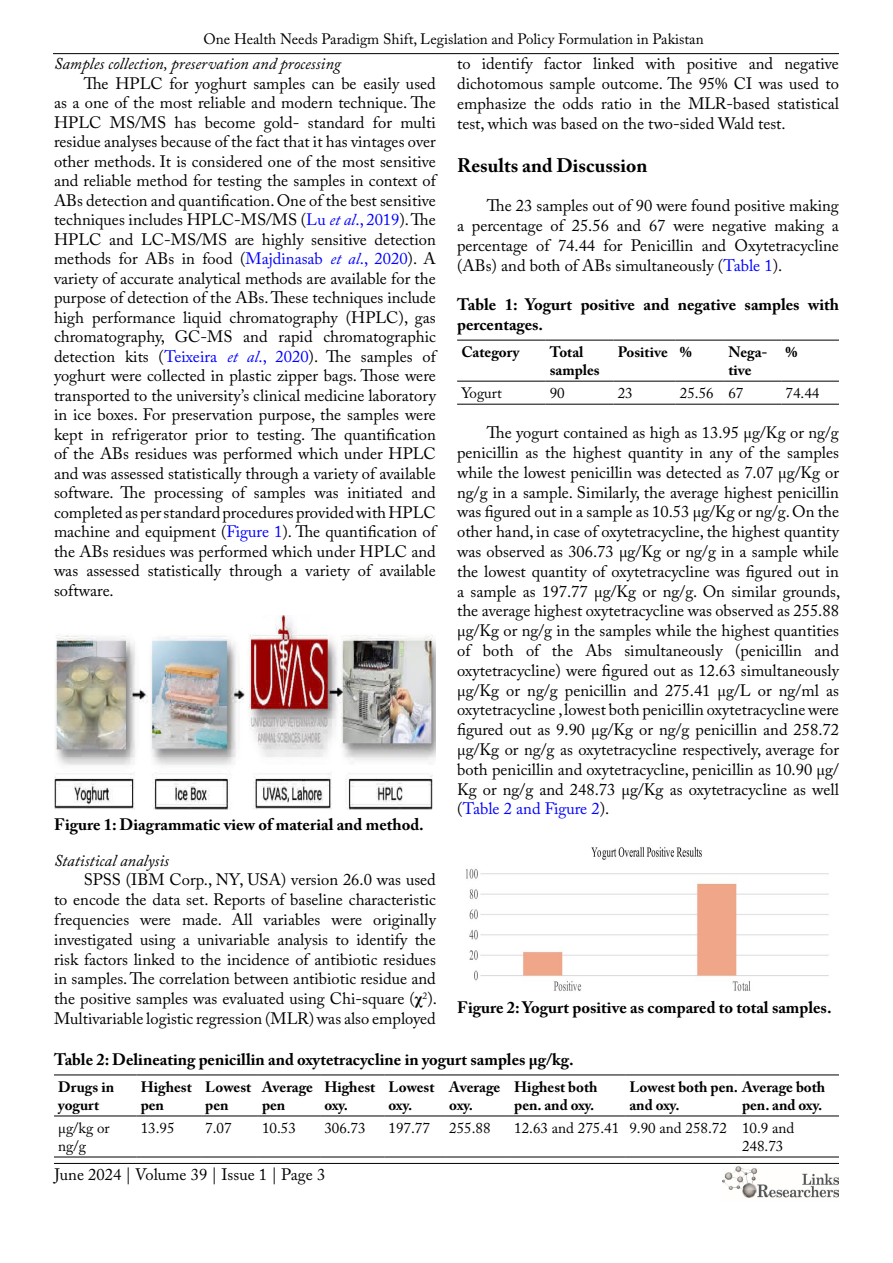
<style>
.page{position:relative;width:893px;height:1263px;background:#fff}
.page>*{position:absolute;margin:0;border:0;box-sizing:border-box;transform-origin:0 0}
.t1{font:700 19.5px "Adobe Caslon Pro";color:#000}
.t2{font:16.5px/19.8px "Adobe Caslon Pro";color:#000;text-align:justify}
.t3{font:700 16.5px/19.8px "Adobe Caslon Pro";color:#000}
.t4{font:italic 16.5px "Adobe Caslon Pro";color:#000}
.t5{font:700 15px/18px "Adobe Caslon Pro";color:#000}
.t6{font:15px/18px "Adobe Caslon Pro";color:#000}
.s1{color:#00f}
.s2{font-style:italic;color:#00f}
.s3{font-family:"Times New Roman";font-weight:700}
</style>
<div class="page">
<hr style="left:53px;top:53px;width:786px;height:1px;background:#000">
<hr style="left:54px;top:1163px;width:785px;height:1px;background:#000">
<img style="left:722px;top:1166px;width:117px;height:32px">
<img style="left:54px;top:615px;width:382px;height:195px">
<hr style="left:457px;top:404px;width:88px;height:1px;background:#000">
<hr style="left:545px;top:404px;width:68px;height:1px;background:#000">
<hr style="left:613px;top:404px;width:63px;height:1px;background:#000">
<hr style="left:676px;top:404px;width:48px;height:1px;background:#000">
<hr style="left:724px;top:404px;width:57px;height:1px;background:#000">
<hr style="left:781px;top:404px;width:58px;height:1px;background:#000">
<hr style="left:457px;top:340px;width:88px;height:1px;background:#000">
<hr style="left:545px;top:340px;width:68px;height:1px;background:#000">
<hr style="left:613px;top:340px;width:63px;height:1px;background:#000">
<hr style="left:676px;top:340px;width:48px;height:1px;background:#000">
<hr style="left:724px;top:340px;width:57px;height:1px;background:#000">
<hr style="left:781px;top:340px;width:58px;height:1px;background:#000">
<hr style="left:457px;top:381px;width:88px;height:1px;background:#000">
<hr style="left:545px;top:381px;width:68px;height:1px;background:#000">
<hr style="left:613px;top:381px;width:63px;height:1px;background:#000">
<hr style="left:676px;top:381px;width:48px;height:1px;background:#000">
<hr style="left:724px;top:381px;width:57px;height:1px;background:#000">
<hr style="left:781px;top:381px;width:58px;height:1px;background:#000">
<img style="left:466px;top:846px;width:363px;height:145px">
<hr style="left:54px;top:1156px;width:83px;height:1px;background:#000">
<hr style="left:137px;top:1156px;width:64px;height:1px;background:#000">
<hr style="left:201px;top:1156px;width:57px;height:1px;background:#000">
<hr style="left:258px;top:1156px;width:62px;height:1px;background:#000">
<hr style="left:320px;top:1156px;width:64px;height:1px;background:#000">
<hr style="left:384px;top:1156px;width:61px;height:1px;background:#000">
<hr style="left:445px;top:1156px;width:65px;height:1px;background:#000">
<hr style="left:510px;top:1156px;width:115px;height:1px;background:#000">
<hr style="left:625px;top:1156px;width:113px;height:1px;background:#000">
<hr style="left:738px;top:1156px;width:101px;height:1px;background:#000">
<hr style="left:54px;top:1074px;width:83px;height:1px;background:#000">
<hr style="left:137px;top:1074px;width:64px;height:1px;background:#000">
<hr style="left:201px;top:1074px;width:57px;height:1px;background:#000">
<hr style="left:258px;top:1074px;width:62px;height:1px;background:#000">
<hr style="left:320px;top:1074px;width:64px;height:1px;background:#000">
<hr style="left:384px;top:1074px;width:61px;height:1px;background:#000">
<hr style="left:445px;top:1074px;width:65px;height:1px;background:#000">
<hr style="left:510px;top:1074px;width:115px;height:1px;background:#000">
<hr style="left:625px;top:1074px;width:113px;height:1px;background:#000">
<hr style="left:738px;top:1074px;width:101px;height:1px;background:#000">
<hr style="left:54px;top:1115px;width:83px;height:1px;background:#000">
<hr style="left:137px;top:1115px;width:64px;height:1px;background:#000">
<hr style="left:201px;top:1115px;width:57px;height:1px;background:#000">
<hr style="left:258px;top:1115px;width:62px;height:1px;background:#000">
<hr style="left:320px;top:1115px;width:64px;height:1px;background:#000">
<hr style="left:384px;top:1115px;width:61px;height:1px;background:#000">
<hr style="left:445px;top:1115px;width:65px;height:1px;background:#000">
<hr style="left:510px;top:1115px;width:115px;height:1px;background:#000">
<hr style="left:625px;top:1115px;width:113px;height:1px;background:#000">
<hr style="left:738px;top:1115px;width:101px;height:1px;background:#000">
<p class="t6" style="left:204px;top:30px;width:502px">One Health Needs Paradigm Shift, Legislation and Policy Formulation in Pakistan</p>
<p class="t2" style="left:457px;top:54px;width:383px">to identify factor linked with positive and negative dichotomous sample outcome. The 95% CI was used to emphasize the odds ratio in the MLR-based statistical test, which was based on the two-sided Wald test.</p>
<p class="t1" style="left:457px;top:154px;width:192px">Results and Discussion</p>
<p class="t2" style="left:457px;top:196px;width:383px;text-indent:30px">The 23 samples out of 90 were found positive making a percentage of 25.56 and 67 were negative making a percentage of 74.44 for Penicillin and Oxytetracycline (ABs) and both of ABs simultaneously (<span class="s1">Table 1</span>).</p>
<p class="t3" style="left:457px;top:295px;width:383px">Table 1: Yogurt positive and negative samples with percentages.</p>
<p class="t5" style="left:461px;top:343px;width:60px">Category</p>
<p class="t5" style="left:550px;top:343px;width:52px">Total samples</p>
<p class="t5" style="left:618px;top:343px;width:76px">Positive %</p>
<p class="t5" style="left:728px;top:343px;width:41px">Nega&shy;tive</p>
<p class="t5" style="left:786px;top:343px;width:13px">%</p>
<p class="t6" style="left:461px;top:384px;width:42px">Yogurt</p>
<p class="t6" style="left:550px;top:384px;width:16px">90</p>
<p class="t6" style="left:618px;top:384px;width:16px">23</p>
<p class="t6" style="left:680px;top:384px;width:65px">25.56 67</p>
<p class="t6" style="left:786px;top:384px;width:35px">74.44</p>
<p class="t2" style="left:457px;top:423px;width:385px;text-indent:30px">The yogurt contained as high as 13.95 µg/Kg or ng/g penicillin as the highest quantity in any of the samples while the lowest penicillin was detected as 7.07 µg/Kg or ng/g in a sample. Similarly, the average highest penicillin was figured out in a sample as 10.53 µg/Kg or ng/g. On the other hand, in case of oxytetracycline, the highest quantity was observed as 306.73 µg/Kg or ng/g in a sample while the lowest quantity of oxytetracycline was figured out in a sample as 197.77 µg/Kg or ng/g. On similar grounds, the average highest oxytetracycline was observed as 255.88 µg/Kg or ng/g in the samples while the highest quantities of both of the Abs simultaneously (penicillin and oxytetracycline) were figured out as 12.63 simultaneously µg/Kg or ng/g penicillin and 275.41 µg/L or ng/ml as oxytetracycline , lowest both penicillin oxytetracycline were figured out as 9.90 µg/Kg or ng/g penicillin and 258.72 µg/Kg or ng/g as oxytetracycline respectively, average for both penicillin and oxytetracycline, penicillin as 10.90 µg/ Kg or ng/g and 248.73 µg/Kg as oxytetracycline as well (<span class="s1">Table 2 and Figure 2</span>).</p>
<p class="t4" style="left:54px;top:54px;width:289px">Samples collection, preservation and processing</p>
<p class="t2" style="left:54px;top:73px;width:383px;text-indent:30px">The HPLC for yoghurt samples can be easily used as a one of the most reliable and modern technique. The HPLC MS/MS has become gold- standard for multi residue analyses because of the fact that it has vintages over other methods. It is considered one of the most sensitive and reliable method for testing the samples in context of ABs detection and quantification. One of the best sensitive techniques includes HPLC-MS/MS (<span class="s1">Lu</span> <span class="s2">et al</span><span class="s1">., 2019</span>). The HPLC and LC-MS/MS are highly sensitive detection methods for ABs in food (<span class="s1">Majdinasab</span> <span class="s2">et al</span><span class="s1">., 2020</span>). A variety of accurate analytical methods are available for the purpose of detection of the ABs. These techniques include high performance liquid chromatography (HPLC), gas chromatography, GC-MS and rapid chromatographic detection kits (<span class="s1">Teixeira</span> <span class="s2">et al</span><span class="s1">., 2020</span>). The samples of yoghurt were collected in plastic zipper bags. Those were transported to the university’s clinical medicine laboratory in ice boxes. For preservation purpose, the samples were kept in refrigerator prior to testing. The quantification of the ABs residues was performed which under HPLC and was assessed statistically through a variety of available software. The processing of samples was initiated and completed as per standard procedures provided with HPLC machine and equipment (<span class="s1">Figure 1</span>). The quantification of the ABs residues was performed which under HPLC and was assessed statistically through a variety of available software.</p>
<p class="t3" style="left:54px;top:814px;width:371px">Figure 1: Diagrammatic view of material and method.</p>
<p class="t4" style="left:54px;top:850px;width:116px">Statistical analysis</p>
<p class="t2" style="left:54px;top:870px;width:384px;text-indent:30px">SPSS (IBM Corp., NY, USA) version 26.0 was used to encode the data set. Reports of baseline characteristic frequencies were made. All variables were originally investigated using a univariable analysis to identify the risk factors linked to the incidence of antibiotic residues in samples. The correlation between antibiotic residue and the positive samples was evaluated using Chi-square (<span class="s3">χ</span><sup>2</sup>).<br>Multivariable logistic regression (MLR) was also employed</p>
<p class="t3" style="left:457px;top:997px;width:376px">Figure 2: Yogurt positive as compared to total samples.</p>
<p class="t3" style="left:54px;top:1049px;width:521px">Table 2: Delineating penicillin and oxytetracycline in yogurt samples µg/kg.</p>
<p class="t5" style="left:58px;top:1078px;width:57px">Drugs in yogurt</p>
<p class="t5" style="left:141px;top:1078px;width:53px">Highest pen</p>
<p class="t5" style="left:205px;top:1078px;width:47px">Lowest pen</p>
<p class="t5" style="left:262px;top:1078px;width:52px">Average pen</p>
<p class="t5" style="left:324px;top:1078px;width:53px">Highest oxy.</p>
<p class="t5" style="left:389px;top:1078px;width:47px">Lowest oxy.</p>
<p class="t5" style="left:449px;top:1078px;width:52px">Average oxy.</p>
<p class="t5" style="left:514px;top:1078px;width:85px">Highest both pen. and oxy.</p>
<p class="t5" style="left:629px;top:1078px;width:197px">Lowest both pen. Average both and oxy.</p>
<p class="t5" style="left:742px;top:1096px;width:82px">pen. and oxy.</p>
<p class="t6" style="left:58px;top:1119px;width:53px">µg/kg or ng/g</p>
<p class="t6" style="left:141px;top:1119px;width:35px">13.95</p>
<p class="t6" style="left:205px;top:1119px;width:28px">7.07</p>
<p class="t6" style="left:262px;top:1119px;width:35px">10.53</p>
<p class="t6" style="left:324px;top:1119px;width:43px">306.73</p>
<p class="t6" style="left:389px;top:1119px;width:43px">197.77</p>
<p class="t6" style="left:449px;top:1119px;width:43px">255.88</p>
<p class="t6" style="left:742px;top:1119px;width:54px;text-indent:-228px">12.63 and 275.41 9.90 and 258.72 10.9 and<br>248.73</p>
<p class="t2" style="left:54px;top:1164px;width:272px">June 2024 | Volume 39 | Issue 1 | Page 3</p>
</div>
